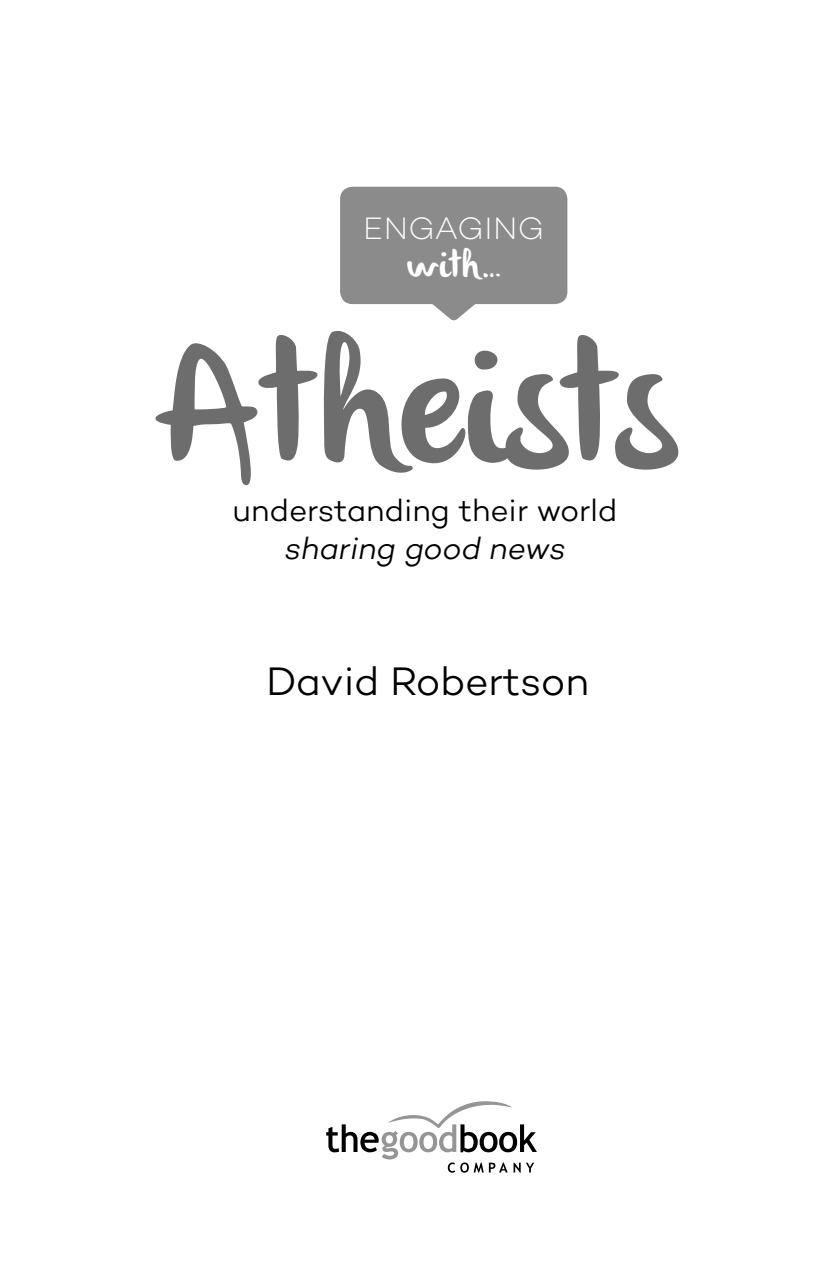
<style>
.page{position:relative;width:826px;height:1263px;background:#fff}
.page>*{position:absolute;margin:0;border:0;box-sizing:border-box;transform-origin:0 0}
.t1{font:300 40.5px "Campton";letter-spacing:-.01em;color:#000}
.t2{font:38.25px "Olivier";color:#fff}
.t3{font:300 31.5px "Campton";color:#000}
.t4{font:italic 300 31.5px "Campton";letter-spacing:-.005em;color:#000}
.t5{font:200 31.5px "Campton";letter-spacing:.01em;color:#fff}
</style>
<div class="page">
<svg style="left:326px;top:1101px;width:211px;height:71px"></svg>
<div style="left:340px;top:187px;width:227px;height:117px;background:#8b8b8b;border-radius:12px"></div>
<svg style="left:432px;top:304px;width:44px;height:17px"></svg>
<svg style="left:155px;top:331px;width:524px;height:155px"></svg>
<p class="t5" style="left:363px;top:208px;width:182px">ENGAGING</p>
<p class="t2" style="left:406px;top:242px;width:96px">with…</p>
<p class="t3" style="left:233px;top:490px;width:386px">understanding their world</p>
<p class="t4" style="left:284px;top:529px;width:283px">sharing good news</p>
<p class="t1" style="left:266px;top:655px;width:324px">David Robertson</p>
</div>
